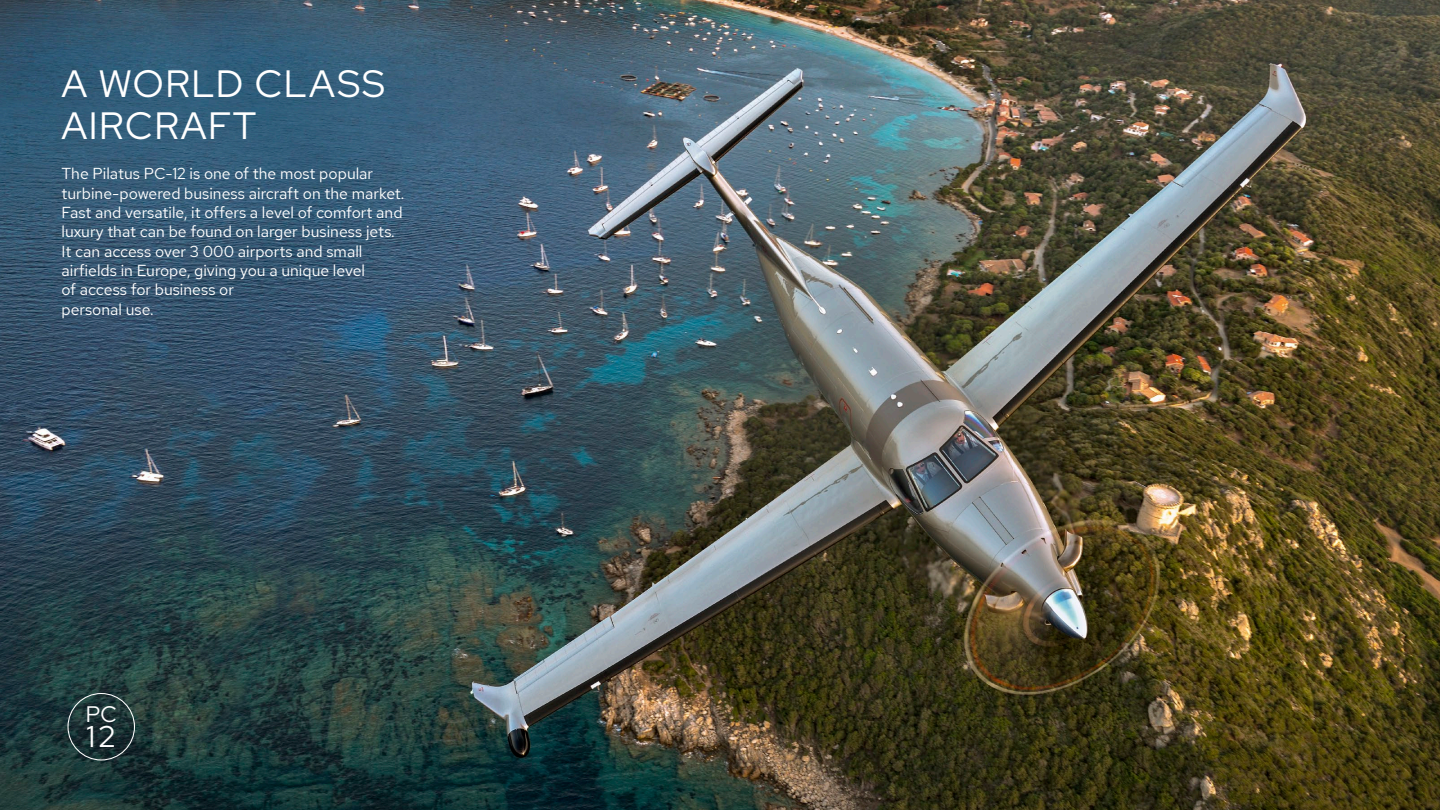
<style>
.page{position:relative;width:1440px;height:810px;background:#fff}
.page>*{position:absolute;margin:0;border:0;box-sizing:border-box;transform-origin:0 0}
.t1{font:38.1px/41.2px "Red Hat Display";letter-spacing:.04em;color:#fff}
.t2{font:30px "Red Hat Display";color:#fff}
.t3{font:22.5px "Red Hat Display";color:#fff}
.t4{font:15.83px/19.4px "Red Hat Text";color:#fff}
</style>
<div class="page">
<img style="left:0;top:0;width:1440px;height:810px">
<svg style="left:68px;top:693px;width:67px;height:67px;background:#263b3d"></svg>
<h1 class="t1" style="left:62px;top:63px;width:325px">A WORLD CLASS<br>AIRCRAFT</h1>
<p class="t4" style="left:62px;top:164px;width:344px">The Pilatus PC-12 is one of the most popular turbine-powered business aircraft on the market.<br>Fast and versatile, it offers a level of comfort and luxury that can be found on larger business jets.<br>It can access over 3 000 airports and small airfields in Europe, giving you a unique level<br>of access for business or<br>personal use.</p>
<h3 class="t3" style="left:86px;top:699px;width:32px">PC</h3>
<h2 class="t2" style="left:87px;top:717px;width:30px">12</h2>
</div>
